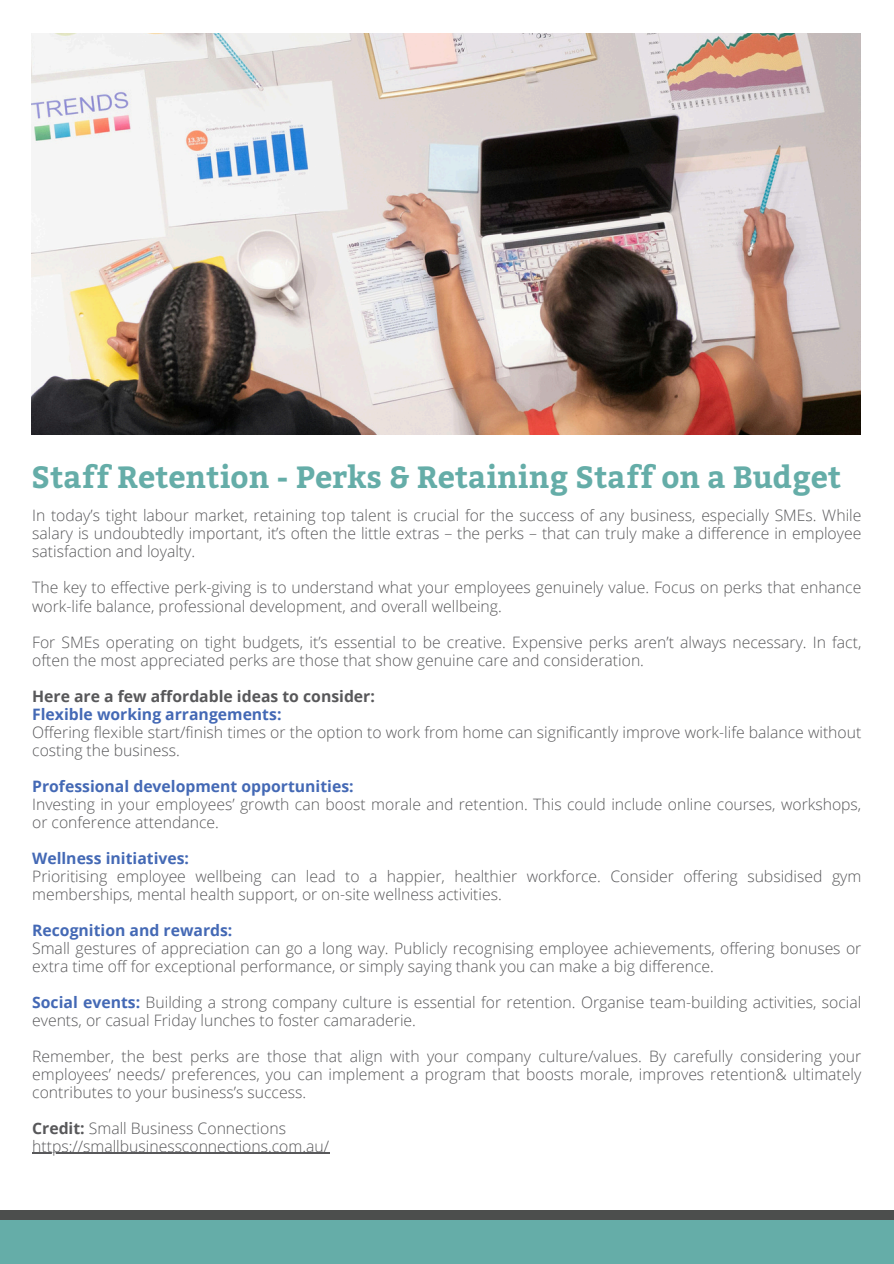
<style>
.page{position:relative;width:894px;height:1264px;background:#fff}
.page>*{position:absolute;margin:0;border:0;box-sizing:border-box;transform-origin:0 0}
.t1{font:700 30.6px "Bitter";color:#65ada8}
.t2{font:300 15.75px/18px "Open Sans";color:#58585a}
.t3{font:700 15.75px "Open Sans";color:#4469b5}
.t4{font:700 15.75px "Open Sans";color:#58585a}
.s1{font-weight:700;color:#4469b5}
.s2{font-weight:700}
</style>
<div class="page">
<hr style="left:32px;top:1152px;width:297px;height:1px;background:#58585a">
<img style="left:32px;top:33px;width:828px;height:401px">
<div style="left:0;top:1215px;width:893px;height:48px;background:#65ada8"></div>
<div style="left:0;top:1210px;width:893px;height:10px;background:#4c4e4d"></div>
<p class="t1" style="left:32px;top:454px;width:811px">Staff Retention - Perks &amp; Retaining Staff on a Budget</p>
<p class="t2" style="left:32px;top:506px;width:830px;text-align:justify">In today’s tight labour market, retaining top talent is crucial for the success of any business, especially SMEs. While salary is undoubtedly important, it’s often the little extras – the perks – that can truly make a difference in employee satisfaction and loyalty.</p>
<h1 class="t2" style="left:32px;top:578px;width:830px">The key to effective perk-giving is to understand what your employees genuinely value. Focus on perks that enhance work-life balance, professional development, and overall wellbeing.</h1>
<p class="t2" style="left:32px;top:632px;width:830px">For SMEs operating on tight budgets, it’s essential to be creative. Expensive perks aren’t always necessary. In fact, often the most appreciated perks are those that show genuine care and consideration.</p>
<p class="t4" style="left:32px;top:684px;width:344px">Here are a few affordable ideas to consider:</p>
<p class="t3" style="left:32px;top:702px;width:251px">Flexible working arrangements:</p>
<p class="t2" style="left:32px;top:722px;width:830px">Offering flexible start/finish times or the option to work from home can significantly improve work-life balance without costing the business.</p>
<p class="t3" style="left:32px;top:774px;width:323px">Professional development opportunities:</p>
<p class="t2" style="left:32px;top:794px;width:830px">Investing in your employees’ growth can boost morale and retention. This could include online courses, workshops, or conference attendance.</p>
<p class="t3" style="left:32px;top:846px;width:158px">Wellness initiatives:</p>
<p class="t2" style="left:32px;top:866px;width:830px">Prioritising employee wellbeing can lead to a happier, healthier workforce. Consider offering subsidised gym memberships, mental health support, or on-site wellness activities.</p>
<p class="t3" style="left:32px;top:918px;width:202px">Recognition and rewards:</p>
<p class="t2" style="left:32px;top:938px;width:830px">Small gestures of appreciation can go a long way. Publicly recognising employee achievements, offering bonuses or extra time off for exceptional performance, or simply saying thank you can make a big difference.</p>
<p class="t2" style="left:32px;top:992px;width:830px"><span class="s1">Social events:</span> Building a strong company culture is essential for retention. Organise team-building activities, social events, or casual Friday lunches to foster camaraderie.</p>
<p class="t2" style="left:32px;top:1046px;width:830px;text-align:justify">Remember, the best perks are those that align with your company culture/values. By carefully considering your employees’ needs/ preferences, you can implement a program that boosts morale, improves retention&amp; ultimately contributes to your business’s success.</p>
<p class="t2" style="left:32px;top:1118px;width:255px"><span class="s2">Credit:</span> Small Business Connections</p>
<p class="t2" style="left:32px;top:1136px;width:298px">https://smallbusinessconnections.com.au/</p>
</div>
